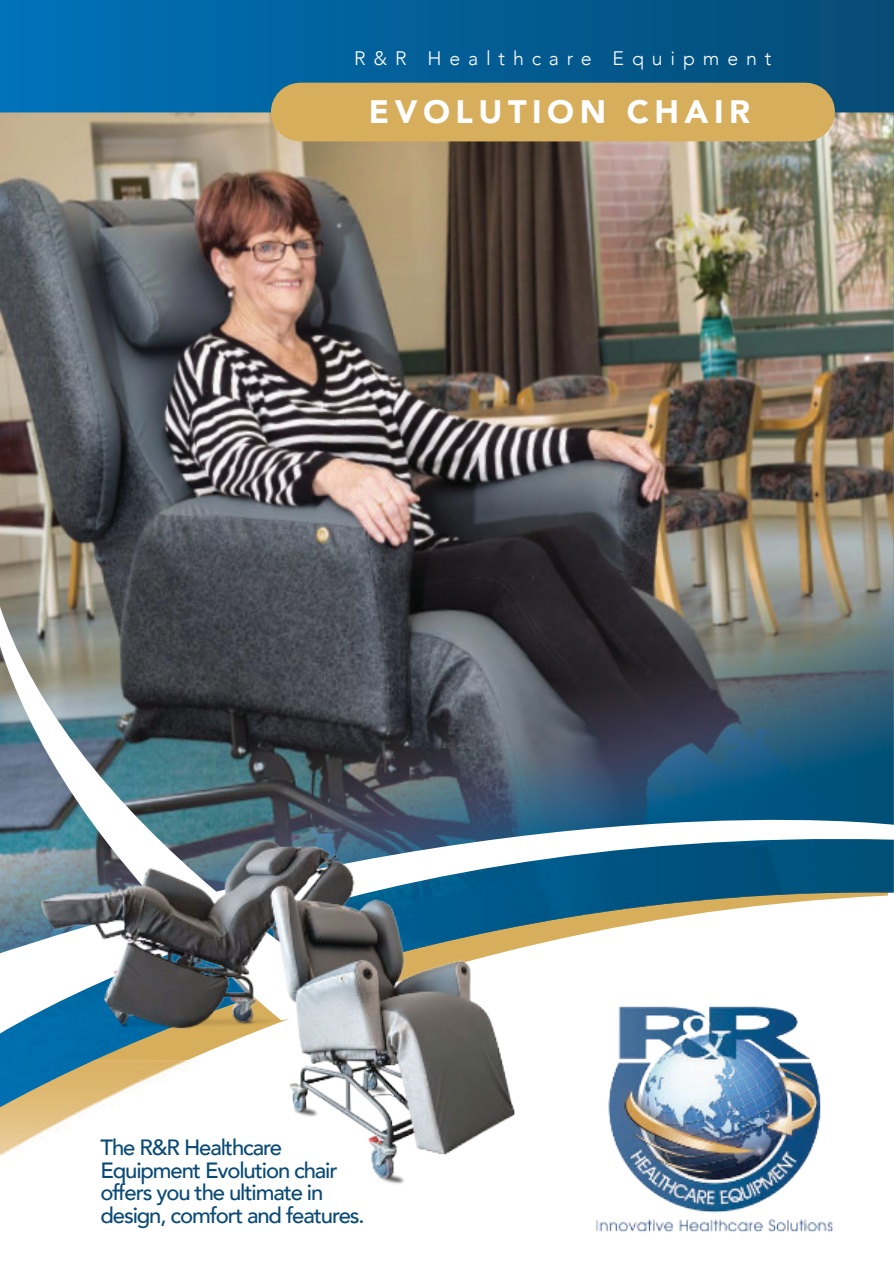
<style>
.page{position:relative;width:894px;height:1263px;background:#fff}
.page>*{position:absolute;margin:0;border:0;box-sizing:border-box;transform-origin:0 0}
.t1{font:900 32.4px "Avenir";letter-spacing:.17em;color:#fff}
.t2{font:500 22.05px/22.5px "Avenir";letter-spacing:-.05em;color:#094a75}
.t3{font:300 19.5px "Avenir";letter-spacing:.4em;color:#fff}
</style>
<div class="page">
<img style="left:0;top:1107px;width:90px;height:49px">
<div style="left:0;top:0;width:893px;height:115px;background:linear-gradient(to right,#0072b8,#0c4e74)"></div>
<img style="left:0;top:112px;width:893px;height:995px">
<div style="left:300px;top:83px;width:505px;height:58px;background:#d7ae5b"></div>
<svg style="left:0;top:780px;width:893px;height:264px"></svg>
<svg style="left:0;top:517px;width:370px;height:503px;background:#5f666a"></svg>
<img style="left:587px;top:990px;width:251px;height:242px">
<img style="left:13px;top:800px;width:230px;height:242px">
<img style="left:243px;top:800px;width:281px;height:384px">
<p class="t3" style="left:354px;top:46px;width:418px">R&amp;R Healthcare Equipment</p>
<h1 class="t1" style="left:369px;top:91px;width:382px">EVOLUTION CHAIR</h1>
<p class="t2" style="left:100px;top:1137px;width:266px">The R&amp;R Healthcare<br>Equipment Evolution chair offers you the ultimate in design, comfort and features.</p>
</div>
